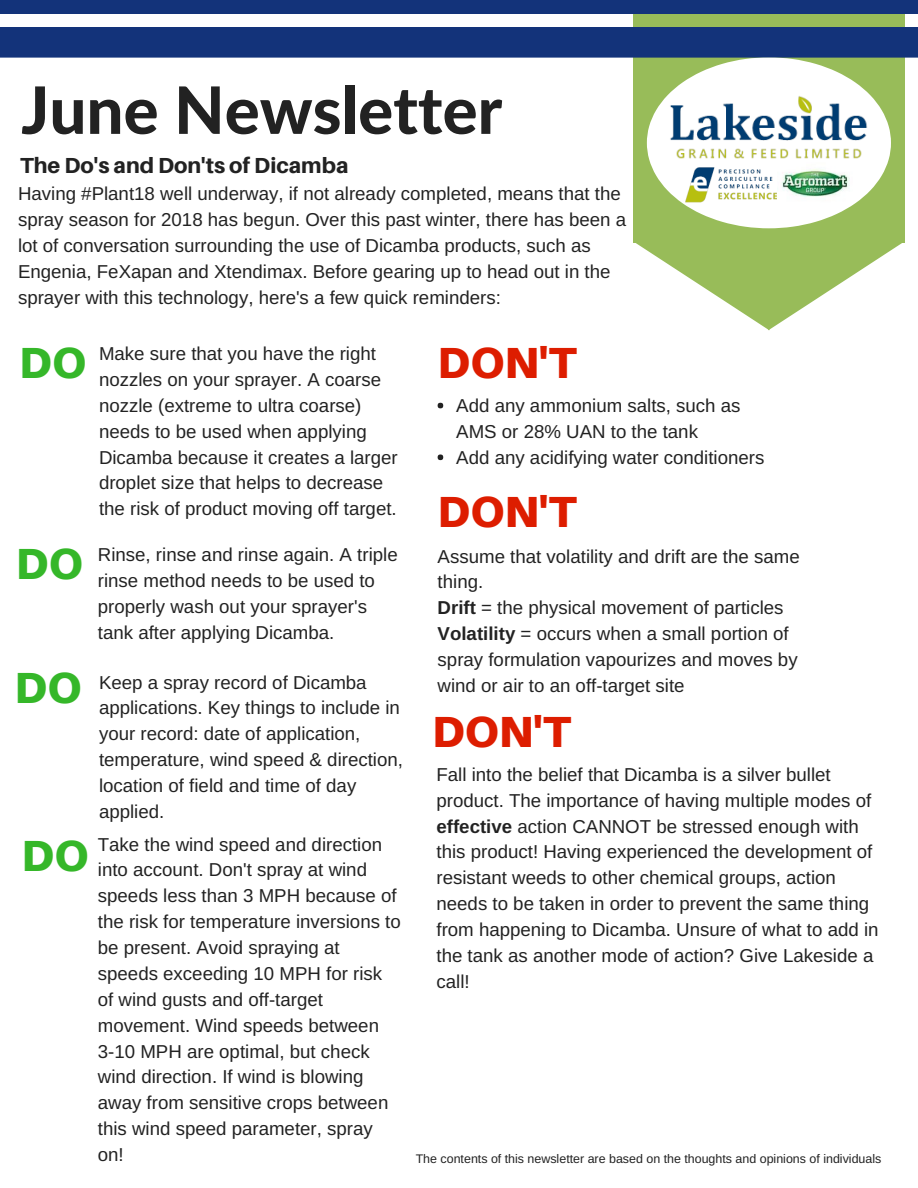
<style>
.page{position:relative;width:918px;height:1188px;background:#fff}
.page>*{position:absolute;margin:0;border:0;box-sizing:border-box;transform-origin:0 0}
.t1{font:800 65.4px "Lato";color:#222}
.t2{font:900 43.65px "Aileron";color:#dd1d00}
.t3{font:900 43.65px "Aileron";color:#35b729}
.t4{font:800 21.75px "Aileron";color:#222}
.t5{font:18.75px/25.8px "Arimo";color:#222}
.t6{font:12.45px "Arimo";color:#222}
.s1{font-weight:700}
</style>
<div class="page">
<div style="left:634px;top:0;width:270px;height:242px;background:#98bc59"></div>
<svg style="left:634px;top:242px;width:270px;height:88px"></svg>
<div style="left:0;top:0;width:918px;height:14px;background:#13337a"></div>
<svg style="left:647px;top:57px;width:244px;height:171px"></svg>
<img style="left:669px;top:96px;width:199px;height:64px">
<img style="left:685px;top:168px;width:92px;height:34px">
<img style="left:777px;top:162px;width:76px;height:43px">
<svg style="left:438px;top:403px;width:5px;height:5px"></svg>
<svg style="left:438px;top:454px;width:5px;height:6px"></svg>
<div style="left:0;top:27px;width:918px;height:30px;background:#13337a"></div>
<h1 class="t1" style="left:21px;top:69px;width:483px">June Newsletter</h1>
<p class="t4" style="left:20px;top:152px;width:330px">The Do's and Don'ts of Dicamba</p>
<p class="t5" style="left:18px;top:181px;width:610px">Having #Plant18 well underway, if not already completed, means that the spray season for 2018 has begun. Over this past winter, there has been a lot of conversation surrounding the use of Dicamba products, such as Engenia, FeXapan and Xtendimax. Before gearing up to head out in the sprayer with this technology, here's a few quick reminders:</p>
<h2 class="t3" style="left:19px;top:336px;width:68px">DO</h2>
<h2 class="t2" style="left:438px;top:336px;width:140px">DON'T</h2>
<p class="t5" style="left:99px;top:341px;width:300px">Make sure that you have the right nozzles on your sprayer. A coarse nozzle (extreme to ultra coarse) needs to be used when applying Dicamba because it creates a larger droplet size that helps to decrease the risk of product moving off target.</p>
<p class="t5" style="left:456px;top:392px;width:310px">Add any ammonium salts, such as<br>AMS or 28% UAN to the tank<br>Add any acidifying water conditioners</p>
<h2 class="t2" style="left:438px;top:484px;width:140px">DON'T</h2>
<p class="t5" style="left:438px;top:543px;width:364px">Assume that volatility and drift are the same thing.<br><span class="s1">Drift</span> = the physical movement of particles <span class="s1">Volatility</span> = occurs when a small portion of spray formulation vapourizes and moves by</p>
<h2 class="t3" style="left:16px;top:537px;width:68px">DO</h2>
<p class="t5" style="left:98px;top:542px;width:301px">Rinse, rinse and rinse again. A triple rinse method needs to be used to properly wash out your sprayer's tank after applying Dicamba.</p>
<h2 class="t3" style="left:15px;top:661px;width:68px">DO</h2>
<p class="t5" style="left:99px;top:669px;width:269px">Keep a spray record of Dicamba</p>
<p class="t5" style="left:438px;top:672px;width:248px">wind or air to an off-target site</p>
<p class="t5" style="left:99px;top:695px;width:306px">applications. Key things to include in your record: date of application, temperature, wind speed &amp; direction, location of field and time of day applied.</p>
<h2 class="t2" style="left:432px;top:705px;width:140px">DON'T</h2>
<p class="t5" style="left:436px;top:761px;width:444px">Fall into the belief that Dicamba is a silver bullet product. The importance of having multiple modes of <span class="s1">effective</span> action CANNOT be stressed enough with this product! Having experienced the development of resistant weeds to other chemical groups, action needs to be taken in order to prevent the same thing from happening to Dicamba. Unsure of what to add in the tank as another mode of action? Give Lakeside a call!</p>
<h2 class="t3" style="left:21px;top:828px;width:68px">DO</h2>
<p class="t5" style="left:98px;top:831px;width:304px">Take the wind speed and direction into account. Don't spray at wind speeds less than 3 MPH because of the risk for temperature inversions to be present. Avoid spraying at speeds exceeding 10 MPH for risk of wind gusts and off-target movement. Wind speeds between<br>3-10 MPH are optimal, but check wind direction. If wind is blowing away from sensitive crops between this wind speed parameter, spray on!</p>
<p class="t6" style="left:416px;top:1152px;width:467px">The contents of this newsletter are based on the thoughts and opinions of individuals</p>
</div>
